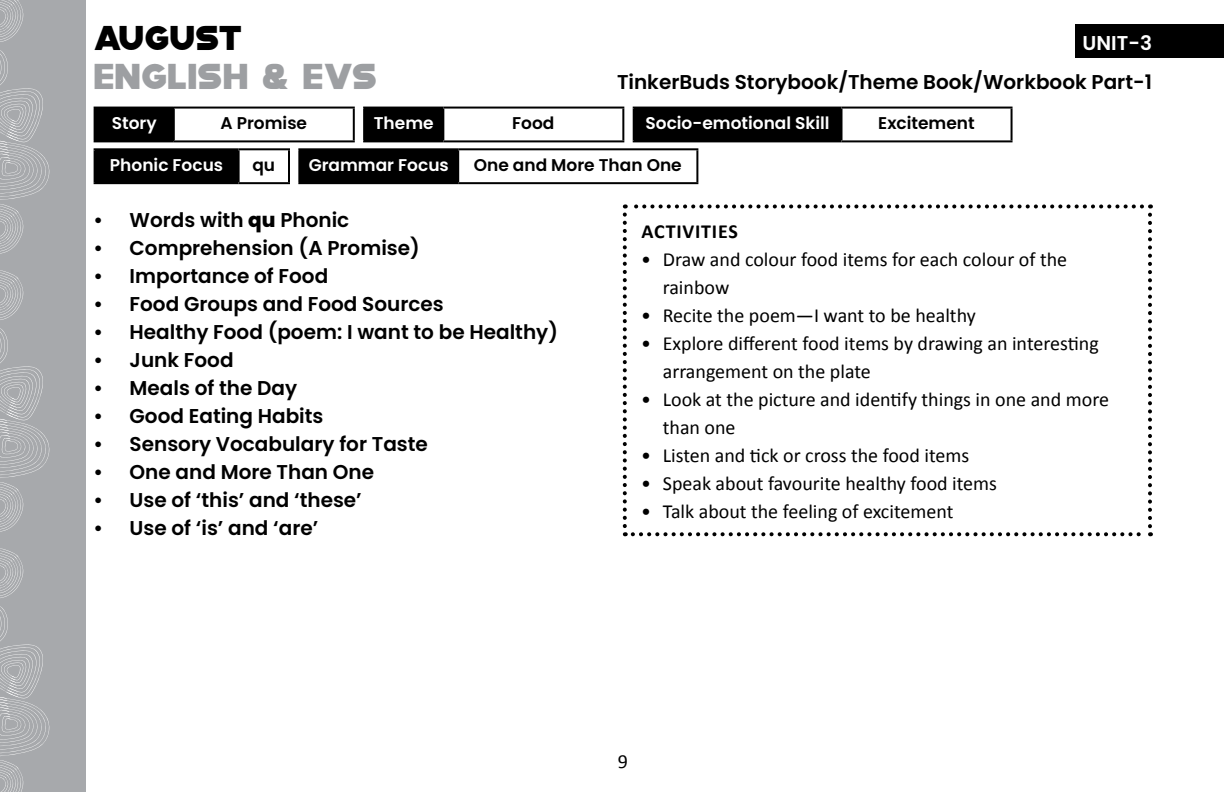
<style>
.page{position:relative;width:1224px;height:792px;background:#fff}
.page>*{position:absolute;margin:0;border:0;box-sizing:border-box;transform-origin:0 0}
.t1{font:36px "Modia Non Commercial";color:#9d9fa2}
.t2{font:34.4px "Modia Non Commercial";color:#000}
.t3{font:20px/28px "Calibri";color:#000}
.t4{font:600 20px "Poppins";color:#000}
.t5{font:700 20px "Calibri";letter-spacing:.04em;color:#000}
.t6{font:600 20px "Poppins";color:#fff}
.t7{font:600 17px "Poppins";color:#fff}
.t8{font:600 17px "Poppins";color:#000}
.s1{font-weight:800}
</style>
<div class="page">
<div style="left:0;top:0;width:85px;height:792px;background:#a7a9ac"></div>
<svg style="left:0;top:0;width:50px;height:254px"></svg>
<svg style="left:0;top:270px;width:50px;height:262px"></svg>
<svg style="left:0;top:548px;width:50px;height:244px"></svg>
<div style="left:95px;top:108px;width:79px;height:33px;background:#000"></div>
<hr style="left:173px;top:109px;width:2px;height:31px;background:#000">
<hr style="left:94px;top:107px;width:80px;height:2px;background:#000">
<hr style="left:94px;top:109px;width:2px;height:31px;background:#000">
<hr style="left:174px;top:107px;width:181px;height:2px;background:#000">
<hr style="left:353px;top:109px;width:2px;height:31px;background:#000">
<hr style="left:94px;top:140px;width:80px;height:2px;background:#000">
<hr style="left:174px;top:140px;width:181px;height:2px;background:#000">
<div style="left:364px;top:108px;width:79px;height:33px;background:#000"></div>
<hr style="left:442px;top:109px;width:2px;height:31px;background:#000">
<hr style="left:363px;top:107px;width:80px;height:2px;background:#000">
<hr style="left:363px;top:109px;width:2px;height:31px;background:#000">
<hr style="left:443px;top:107px;width:181px;height:2px;background:#000">
<hr style="left:622px;top:109px;width:2px;height:31px;background:#000">
<hr style="left:363px;top:140px;width:80px;height:2px;background:#000">
<hr style="left:443px;top:140px;width:181px;height:2px;background:#000">
<div style="left:95px;top:149px;width:144px;height:34px;background:#000"></div>
<hr style="left:238px;top:150px;width:2px;height:32px;background:#000">
<hr style="left:94px;top:148px;width:145px;height:2px;background:#000">
<hr style="left:94px;top:150px;width:2px;height:32px;background:#000">
<hr style="left:239px;top:148px;width:51px;height:2px;background:#000">
<hr style="left:288px;top:150px;width:2px;height:32px;background:#000">
<hr style="left:94px;top:182px;width:145px;height:2px;background:#000">
<hr style="left:239px;top:182px;width:51px;height:2px;background:#000">
<div style="left:299px;top:149px;width:159px;height:34px;background:#000"></div>
<hr style="left:457px;top:150px;width:2px;height:32px;background:#000">
<hr style="left:298px;top:148px;width:160px;height:2px;background:#000">
<hr style="left:298px;top:150px;width:2px;height:32px;background:#000">
<hr style="left:458px;top:148px;width:240px;height:2px;background:#000">
<hr style="left:696px;top:150px;width:2px;height:32px;background:#000">
<hr style="left:298px;top:182px;width:160px;height:2px;background:#000">
<hr style="left:458px;top:182px;width:240px;height:2px;background:#000">
<div style="left:1076px;top:25px;width:148px;height:33px;background:#000"></div>
<svg style="left:623px;top:214px;width:4px;height:322px"></svg>
<svg style="left:633px;top:532px;width:518px;height:4px"></svg>
<svg style="left:1148px;top:204px;width:4px;height:322px"></svg>
<svg style="left:625px;top:204px;width:517px;height:4px"></svg>
<div style="left:634px;top:108px;width:208px;height:33px;background:#000"></div>
<hr style="left:841px;top:109px;width:2px;height:31px;background:#000">
<hr style="left:633px;top:107px;width:209px;height:2px;background:#000">
<hr style="left:633px;top:109px;width:2px;height:31px;background:#000">
<hr style="left:842px;top:107px;width:171px;height:2px;background:#000">
<hr style="left:1011px;top:109px;width:2px;height:31px;background:#000">
<hr style="left:633px;top:140px;width:209px;height:2px;background:#000">
<hr style="left:842px;top:140px;width:171px;height:2px;background:#000">
<h2 class="t2" style="left:94px;top:13px;width:150px">AUGUST</h2>
<p class="t6" style="left:1083px;top:31px;width:12px">unit</p>
<p class="t6" style="left:1128px;top:31px;width:25px">-3</p>
<h1 class="t1" style="left:94px;top:51px;width:285px">ENGLISH &amp; EVS</h1>
<p class="t7" style="left:112px;top:114px;width:46px">Story</p>
<p class="t8" style="left:221px;top:114px;width:88px">A Promise</p>
<p class="t7" style="left:374px;top:114px;width:61px">Theme</p>
<p class="t8" style="left:512px;top:114px;width:44px">Food</p>
<p class="t7" style="left:110px;top:155px;width:115px">Phonic Focus</p>
<p class="t8" style="left:252px;top:155px;width:24px">qu</p>
<p class="t7" style="left:309px;top:155px;width:142px">Grammar Focus</p>
<p class="t8" style="left:474px;top:155px;width:209px">One and More Than One</p>
<p class="t4" style="left:617px;top:70px;width:536px">TinkerBuds Storybook/Theme Book/Workbook Part-1</p>
<p class="t7" style="left:645px;top:114px;width:186px">Socio-emotional Skill</p>
<p class="t8" style="left:878px;top:114px;width:98px">Excitement</p>
<p class="t4" style="left:94px;top:208px;width:257px">• Words with <span class="s1">qu</span> Phonic</p>
<p class="t4" style="left:94px;top:236px;width:328px">• Comprehension (A Promise)</p>
<p class="t4" style="left:94px;top:264px;width:236px">• Importance of Food</p>
<p class="t4" style="left:94px;top:292px;width:352px">• Food Groups and Food Sources</p>
<p class="t4" style="left:94px;top:320px;width:466px">• Healthy Food (poem: I want to be Healthy)</p>
<p class="t4" style="left:94px;top:348px;width:141px">• Junk Food</p>
<p class="t4" style="left:94px;top:376px;width:205px">• Meals of the Day</p>
<p class="t4" style="left:94px;top:404px;width:231px">• Good Eating Habits</p>
<p class="t4" style="left:94px;top:432px;width:336px">• Sensory Vocabulary for Taste</p>
<p class="t4" style="left:94px;top:460px;width:282px">• One and More Than One</p>
<p class="t4" style="left:94px;top:488px;width:270px">• Use of ‘this’ and ‘these’</p>
<p class="t4" style="left:94px;top:516px;width:226px">• Use of ‘is’ and ‘are’</p>
<p class="t5" style="left:642px;top:217px;width:98px">ACTIVITIES</p>
<p class="t3" style="left:663px;top:244px;width:406px;text-indent:-22px">• Draw and colour food items for each colour of the rainbow</p>
<p class="t3" style="left:641px;top:300px;width:336px">• Recite the poem—I want to be healthy</p>
<p class="t3" style="left:663px;top:328px;width:437px;text-indent:-22px">• Explore different food items by drawing an interesting arrangement on the plate</p>
<p class="t3" style="left:663px;top:384px;width:448px;text-indent:-22px">• Look at the picture and identify things in one and more than one</p>
<p class="t3" style="left:641px;top:440px;width:330px">• Listen and tick or cross the food items</p>
<p class="t3" style="left:641px;top:468px;width:357px">• Speak about favourite healthy food items</p>
<p class="t3" style="left:641px;top:496px;width:314px">• Talk about the feeling of excitement</p>
<p class="t3" style="left:618px;top:747px;width:12px">9</p>
</div>
